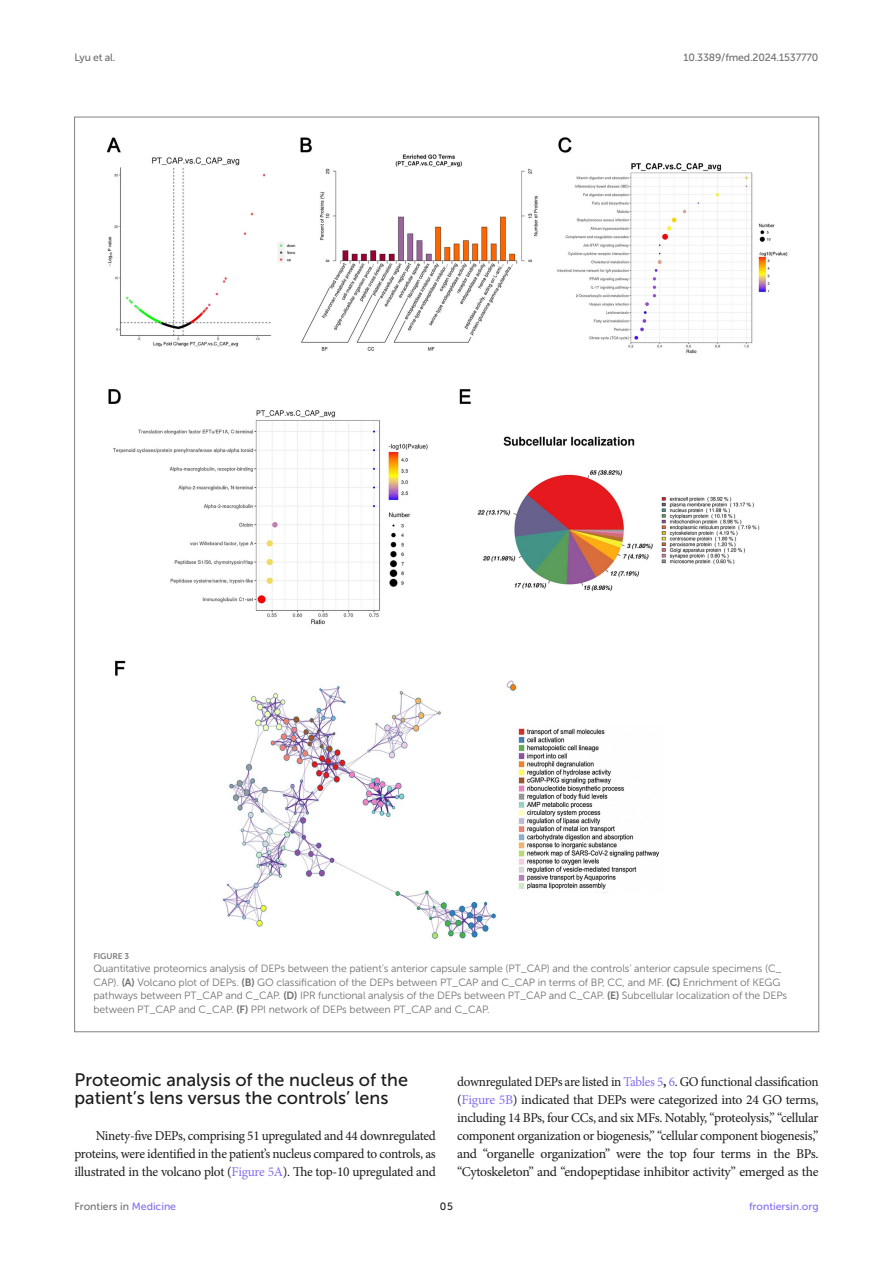
<style>
.page{position:relative;width:893px;height:1263px;background:#fff}
.page>*{position:absolute;margin:0;border:0;box-sizing:border-box;transform-origin:0 0}
.HEAD_2{font:18px/18px "Museo Sans 500";color:#1b1c1b}
.TEXT{font:13.5px/18px "Minion Pro";letter-spacing:-.025em;color:#1b1c1b;text-align:justify}
.FIG_LEG{font:10.5px/13.5px "Museo Sans 300";letter-spacing:-.01em;color:#706f70}
.t1{font:10.5px "Museo Sans 500";letter-spacing:-.015em;color:#706f70}
.t2{font:10.5px "Museo Sans 500";color:#856df0}
.t3{font:10.5px "Museo Sans 500";color:#1b1c1b}
.FIG_HD{font:8.25px "Museo Sans 700";letter-spacing:-.01em;color:#7e7f7f}
.s1{font-family:"Museo Sans 700"}
.s2{color:#856df0}
.s3{font-weight:700}
</style>
<div class="page">
<img style="left:106px;top:137px;width:682px;height:802px">
<p class="t1" style="left:74px;top:51px;width:43px">Lyu et al.</p>
<p class="t1" style="left:683px;top:51px;width:137px">10.3389/fmed.2024.1537770</p>
<p class="FIG_HD" style="left:94px;top:951px;width:37px">FIGURE 3</p>
<p class="FIG_LEG" style="left:94px;top:962px;width:695px">Quantitative proteomics analysis of DEPs between the patient’s anterior capsule sample (PT_CAP) and the controls’ anterior capsule specimens (C_ CAP). <span class="s1">(A)</span> Volcano plot of DEPs. <span class="s1">(B)</span> GO classification of the DEPs between PT_CAP and C_CAP in terms of BP, CC, and MF. <span class="s1">(C)</span> Enrichment of KEGG pathways between PT_CAP and C_CAP. <span class="s1">(D)</span> IPR functional analysis of the DEPs between PT_CAP and C_CAP. <span class="s1">(E)</span> Subcellular localization of the DEPs between PT_CAP and C_CAP. <span class="s1">(F)</span> PPI network of DEPs between PT_CAP and C_CAP.</p>
<p class="HEAD_2" style="left:74px;top:1071px;width:335px">Proteomic analysis of the nucleus of the patient’s lens versus the controls’ lens</p>
<p class="TEXT" style="left:74px;top:1127px;width:363px;text-indent:21px">Ninety-five DEPs, comprising 51 upregulated and 44 downregulated proteins, were identified in the patient’s nucleus compared to controls, as illustrated in the volcano plot (<span class="s2">Figure 5A</span>). The top-10 upregulated and</p>
<p class="TEXT" style="left:457px;top:1073px;width:363px">downregulated DEPs are listed in <span class="s2">Tables 5</span><span class="s3">,</span> <span class="s2">6</span>. GO functional classification (<span class="s2">Figure 5B</span>) indicated that DEPs were categorized into 24 GO terms, including 14 BPs, four CCs, and six MFs. Notably, “proteolysis,” “cellular component organization or biogenesis,” “cellular component biogenesis,” and “organelle organization” were the top four terms in the BPs. “Cytoskeleton” and “endopeptidase inhibitor activity” emerged as the</p>
<p class="t1" style="left:74px;top:1200px;width:103px">Frontiers in <span class="s2">Medicine</span></p>
<p class="t3" style="left:440px;top:1200px;width:14px">05</p>
<p class="t2" style="left:749px;top:1200px;width:71px">frontiersin.org</p>
</div>
